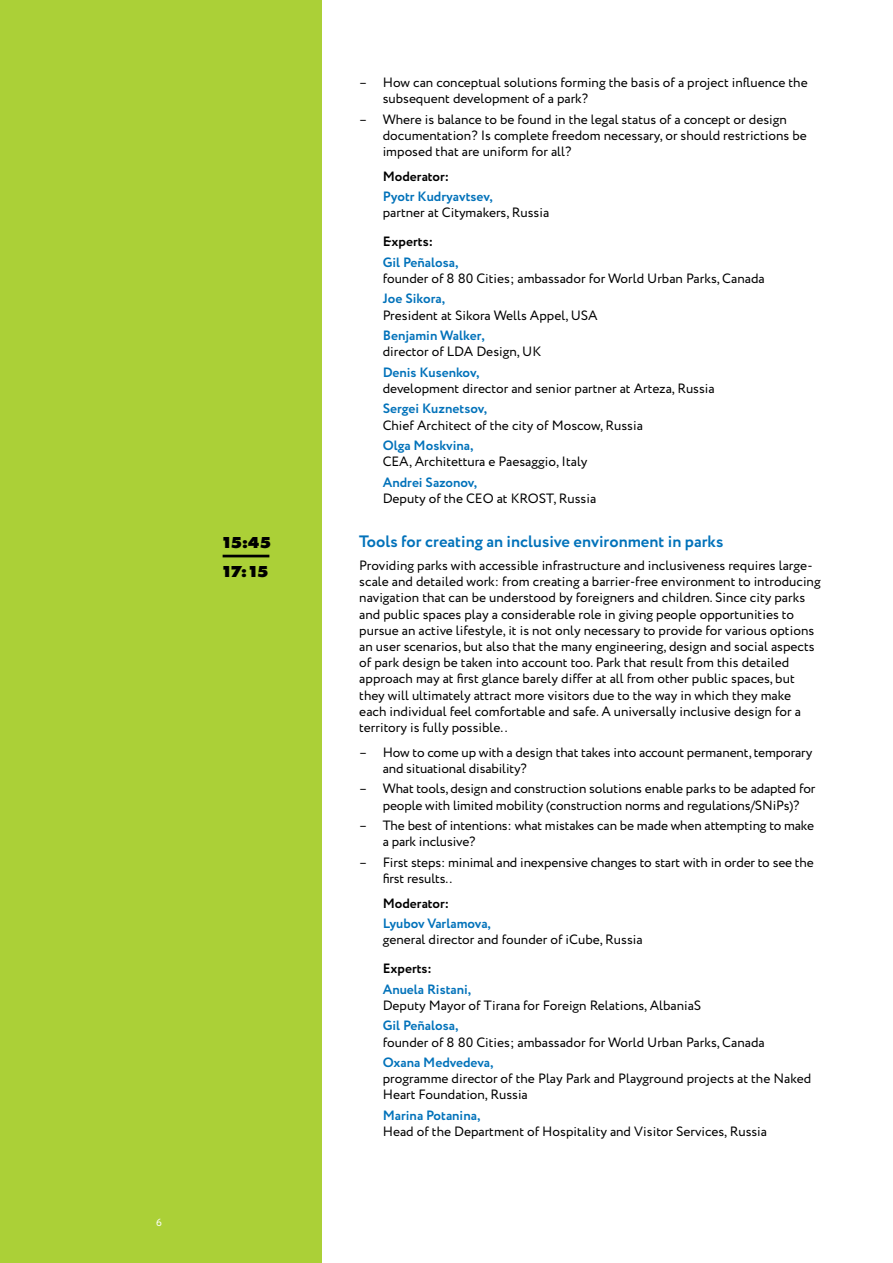
<style>
.page{position:relative;width:893px;height:1263px;background:#fff}
.page>*{position:absolute;margin:0;border:0;box-sizing:border-box;transform-origin:0 0}
.t1{font:700 16.5px "Circe";color:#0272ba}
.t2{font:800 16.5px/28.5px "Futura PT";letter-spacing:-.12em;color:#000}
.t3{font:13.5px/16.2px "Circe";color:#000}
.t4{font:700 13.5px "Circe";color:#0272ba}
.t5{font:700 13.5px "Circe";color:#000}
.t6{font:10.5px "Circe";color:#fff}
</style>
<div class="page">
<div style="left:0;top:0;width:321px;height:1263px;background:#abd037"></div>
<hr style="left:223px;top:555px;width:46px;height:2px;background:#000">
<p class="t2" style="left:221px;top:528px;width:52px">15:45<br>17:15</p>
<p class="t6" style="left:156px;top:1216px;width:7px">6</p>
<p class="t3" style="left:383px;top:75px;width:427px;text-indent:-23px">– How can conceptual solutions forming the basis of a project influence the subsequent development of a park?</p>
<p class="t3" style="left:383px;top:111px;width:426px;text-indent:-23px">– Where is balance to be found in the legal status of a concept or design documentation? Is complete freedom necessary, or should restrictions be imposed that are uniform for all?</p>
<p class="t5" style="left:383px;top:167px;width:68px">Moderator:</p>
<p class="t4" style="left:383px;top:188px;width:112px">Pyotr Kudryavtsev,</p>
<p class="t3" style="left:383px;top:205px;width:168px">partner at Citymakers, Russia</p>
<p class="t5" style="left:383px;top:233px;width:52px">Experts:</p>
<p class="t4" style="left:383px;top:253px;width:77px">Gil Peñalosa,</p>
<p class="t3" style="left:383px;top:271px;width:383px">founder of 8 80 Cities; ambassador for World Urban Parks, Canada</p>
<p class="t4" style="left:383px;top:290px;width:64px">Joe Sikora,</p>
<p class="t3" style="left:383px;top:307px;width:217px">President at Sikora Wells Appel, USA</p>
<p class="t4" style="left:383px;top:326px;width:104px">Benjamin Walker,</p>
<p class="t3" style="left:383px;top:344px;width:160px">director of LDA Design, UK</p>
<p class="t4" style="left:383px;top:363px;width:98px">Denis Kusenkov,</p>
<p class="t3" style="left:383px;top:381px;width:334px">development director and senior partner at Arteza, Russia</p>
<p class="t4" style="left:383px;top:400px;width:106px">Sergei Kuznetsov,</p>
<p class="t3" style="left:383px;top:417px;width:262px">Chief Architect of the city of Moscow, Russia</p>
<p class="t4" style="left:383px;top:436px;width:92px">Olga Moskvina,</p>
<p class="t3" style="left:383px;top:454px;width:206px">CEA, Architettura e Paesaggio, Italy</p>
<p class="t4" style="left:383px;top:473px;width:96px">Andrei Sazonov,</p>
<p class="t3" style="left:383px;top:491px;width:215px">Deputy of the CEO at KROST, Russia</p>
<p class="t1" style="left:359px;top:531px;width:366px">Tools for creating an inclusive environment in parks</p>
<p class="t3" style="left:359px;top:558px;width:463px">Providing parks with accessible infrastructure and inclusiveness requires large&shy;scale and detailed work: from creating a barrier-free environment to introducing navigation that can be understood by foreigners and children. Since city parks and public spaces play a considerable role in giving people opportunities to pursue an active lifestyle, it is not only necessary to provide for various options an user scenarios, but also that the many engineering, design and social aspects of park design be taken into account too. Park that result from this detailed approach may at first glance barely differ at all from other public spaces, but they will ultimately attract more visitors due to the way in which they make each individual feel comfortable and safe. A universally inclusive design for a territory is fully possible..</p>
<p class="t3" style="left:383px;top:744px;width:431px;text-indent:-23px">– How to come up with a design that takes into account permanent, temporary and situational disability?</p>
<p class="t3" style="left:359px;top:781px;width:458px;text-align:center">– What tools, design and construction solutions enable parks to be adapted for people with limited mobility (construction norms and regulations/SNiPs)?</p>
<p class="t3" style="left:383px;top:818px;width:433px;text-indent:-23px">– The best of intentions: what mistakes can be made when attempting to make a park inclusive?</p>
<p class="t3" style="left:383px;top:854px;width:433px;text-indent:-23px">– First steps: minimal and inexpensive changes to start with in order to see the first results..</p>
<p class="t5" style="left:383px;top:894px;width:68px">Moderator:</p>
<p class="t4" style="left:383px;top:914px;width:110px">Lyubov Varlamova,</p>
<p class="t3" style="left:383px;top:932px;width:261px">general director and founder of iCube, Russia</p>
<p class="t5" style="left:383px;top:959px;width:51px">Experts:</p>
<p class="t4" style="left:383px;top:980px;width:90px">Anuela Ristani,</p>
<p class="t3" style="left:383px;top:998px;width:320px">Deputy Mayor of Tirana for Foreign Relations, AlbaniaS</p>
<p class="t4" style="left:383px;top:1017px;width:77px">Gil Peñalosa,</p>
<p class="t3" style="left:383px;top:1034px;width:383px">founder of 8 80 Сities; ambassador for World Urban Parks, Canada</p>
<p class="t4" style="left:383px;top:1053px;width:112px">Oxana Medvedeva,</p>
<p class="t3" style="left:383px;top:1071px;width:430px">programme director of the Play Park and Playground projects at the Naked<br>Heart Foundation, Russia</p>
<p class="t4" style="left:383px;top:1106px;width:99px">Marina Potanina,</p>
<p class="t3" style="left:383px;top:1124px;width:386px">Head of the Department of Hospitality and Visitor Services, Russia</p>
</div>
